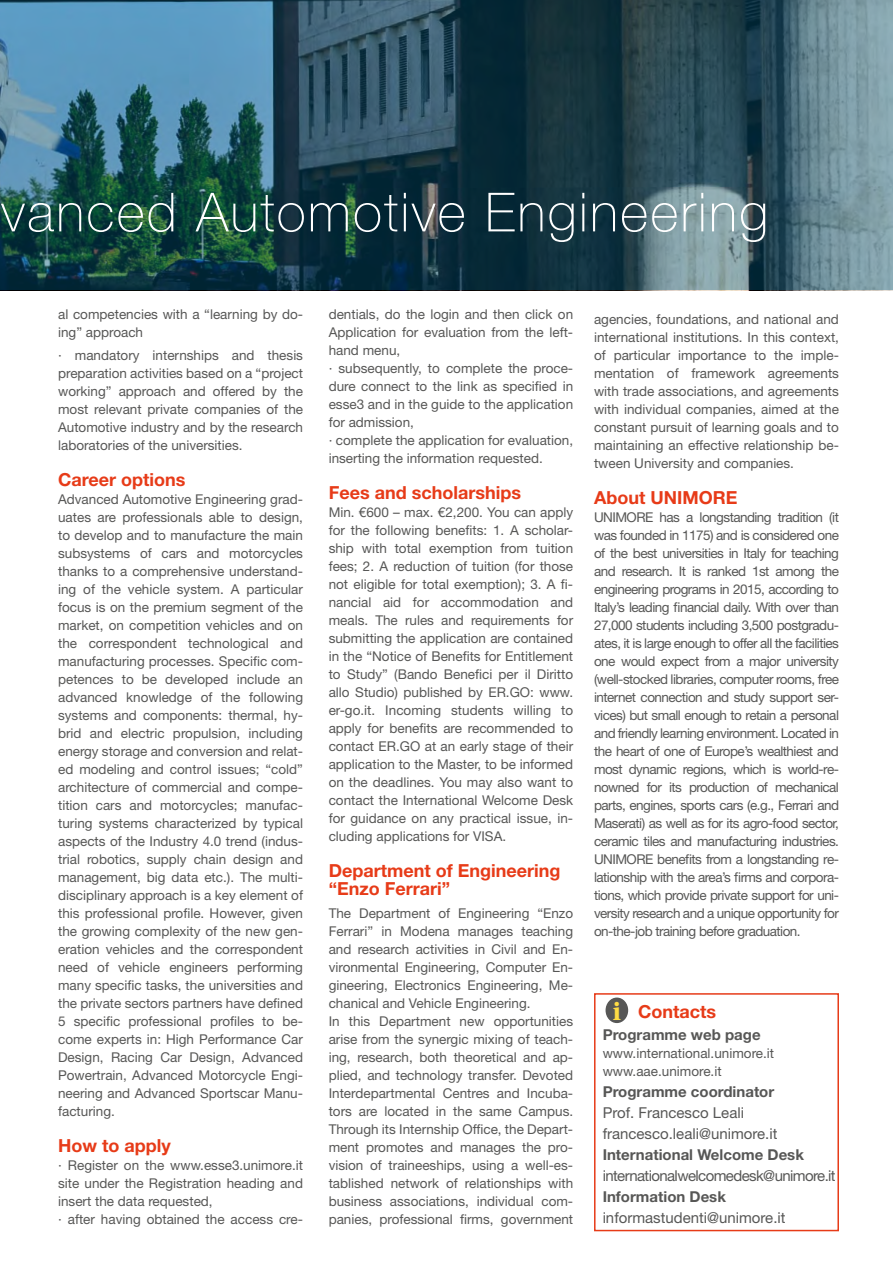
<style>
.page{position:relative;width:893px;height:1263px;background:#fff}
.page>*{position:absolute;margin:0;border:0;box-sizing:border-box;transform-origin:0 0}
.t1{font:100 54px "Helvetica Neue LT Std";letter-spacing:.04em;color:#fff}
.t2{font:700 18px/18px "Helvetica Neue LT Std";color:#e73b18}
.t3{font:700 15px "Helvetica Neue LT Std";color:#575756}
.t4{font:15px/21px "Helvetica Neue LT Std";color:#575756}
.t5{font:15px "Helvetica Neue LT Std";letter-spacing:-.04em;color:#575756}
.t6{font:13.5px/18px "Helvetica Neue LT Std";color:#575756}
.s1{font-family:"Utopia Std";font-size:27px;color:#ffdc44}
</style>
<div class="page">
<svg style="left:0;top:0;width:893px;height:290px;background:#325866"></svg>
<div style="left:594px;top:993px;width:245px;height:238px;border:2px solid #e73b18"></div>
<div style="left:606px;top:998px;width:21px;height:24px;background:#575756;border-radius:50%"></div>
<div style="left:605px;top:997px;width:23px;height:26px;border:2px solid #575756;border-radius:50%"></div>
<h1 class="t1" style="left:1px;top:181px;width:769px">vanced Automotive Engineering</h1>
<p class="t6" style="left:58px;top:305px;width:246px">al competencies with a “learning by do&shy;ing” approach</p>
<p class="t6" style="left:58px;top:346px;width:246px;text-align:justify">· mandatory internships and thesis preparation activities based on a “project working” approach and offered by the most relevant private companies of the Automotive industry and by the research laboratories of the universities.</p>
<h2 class="t2" style="left:58px;top:470px;width:129px">Career options</h2>
<p class="t6" style="left:58px;top:490px;width:246px;text-align:justify">Advanced Automotive Engineering grad&shy;uates are professionals able to design, to develop and to manufacture the main subsystems of cars and motorcycles thanks to a comprehensive understand&shy;ing of the vehicle system. A particular focus is on the premium segment of the market, on competition vehicles and on the correspondent technological and manufacturing processes. Specific com&shy;petences to be developed include an advanced knowledge of the following systems and components: thermal, hy&shy;brid and electric propulsion, including energy storage and conversion and relat&shy;ed modeling and control issues; “cold” architecture of commercial and compe&shy;tition cars and motorcycles; manufac&shy;turing systems characterized by typical aspects of the Industry 4.0 trend (indus&shy;trial robotics, supply chain design and management, big data etc.). The multi&shy;disciplinary approach is a key element of this professional profile. However, given the growing complexity of the new gen&shy;eration vehicles and the correspondent need of vehicle engineers performing many specific tasks, the universities and the private sectors partners have defined 5 specific professional profiles to be&shy;come experts in: High Performance Car Design, Racing Car Design, Advanced Powertrain, Advanced Motorcycle Engi&shy;neering and Advanced Sportscar Manu&shy;facturing.</p>
<h2 class="t2" style="left:58px;top:1136px;width:114px">How to apply</h2>
<p class="t6" style="left:58px;top:1156px;width:246px">· Register on the www.esse3.unimore.it site under the Registration heading and insert the data requested,<br>· after having obtained the access cre-</p>
<p class="t6" style="left:329px;top:305px;width:246px">dentials, do the login and then click on Application for evaluation from the left&shy;hand menu,<br>· subsequently, to complete the proce&shy;dure connect to the link as specified in esse3 and in the guide to the application for admission,<br>· complete the application for evaluation, inserting the information requested.</p>
<h2 class="t2" style="left:329px;top:483px;width:194px">Fees and scholarships</h2>
<p class="t6" style="left:329px;top:503px;width:246px;text-align:justify">Min. €600 – max. €2,200. You can apply for the following benefits: 1. A scholar&shy;ship with total exemption from tuition fees; 2. A reduction of tuition (for those not eligible for total exemption); 3. A fi&shy;nancial aid for accommodation and meals. The rules and requirements for submitting the application are contained in the “Notice of Benefits for Entitlement to Study” (Bando Benefici per il Diritto allo Studio) published by ER.GO: www. er-go.it. Incoming students willing to apply for benefits are recommended to contact ER.GO at an early stage of their application to the Master, to be informed on the deadlines. You may also want to contact the International Welcome Desk for guidance on any practical issue, in&shy;cluding applications for VISA.</p>
<h2 class="t2" style="left:329px;top:861px;width:233px">Department of Engineering “Enzo Ferrari”</h2>
<p class="t6" style="left:329px;top:904px;width:246px">The Department of Engineering “Enzo Ferrari” in Modena manages teaching and research activities in Civil and En&shy;vironmental Engineering, Computer En&shy;gineering, Electronics Engineering, Me&shy;chanical and Vehicle Engineering.<br>In this Department new opportunities arise from the synergic mixing of teach&shy;ing, research, both theoretical and ap&shy;plied, and technology transfer. Devoted Interdepartmental Centres and Incuba&shy;tors are located in the same Campus.<br>Through its Internship Office, the Depart&shy;ment promotes and manages the pro&shy;vision of traineeships, using a well-es&shy;tablished network of relationships with business associations, individual com&shy;panies, professional firms, government</p>
<p class="t6" style="left:594px;top:310px;width:246px;text-align:justify">agencies, foundations, and national and international institutions. In this context, of particular importance to the imple&shy;mentation of framework agreements with trade associations, and agreements with individual companies, aimed at the constant pursuit of learning goals and to maintaining an effective relationship be&shy;tween University and companies.</p>
<h2 class="t2" style="left:594px;top:488px;width:145px">About UNIMORE</h2>
<p class="t6" style="left:594px;top:508px;width:246px;text-align:justify">UNIMORE has a longstanding tradition (it was founded in 1175) and is considered one of the best universities in Italy for teaching and research. It is ranked 1st among the engineering programs in 2015, according to Italy’s leading financial daily. With over than 27,000 students including 3,500 postgradu&shy;ates, it is large enough to offer all the facilities one would expect from a major university (well-stocked libraries, computer rooms, free internet connection and study support ser&shy;vices) but small enough to retain a personal and friendly learning environment. Located in the heart of one of Europe’s wealthiest and most dynamic regions, which is world-re&shy;nowned for its production of mechanical parts, engines, sports cars (e.g., Ferrari and Maserati) as well as for its agro-food sector, ceramic tiles and manufacturing industries.<br>UNIMORE benefits from a longstanding re&shy;lationship with the area’s firms and corpora&shy;tions, which provide private support for uni&shy;versity research and a unique opportunity for on-the-job training before graduation.</p>
<h2 class="t2" style="left:613px;top:1002px;width:105px"><span class="s1">i</span> Contacts</h2>
<p class="t3" style="left:603px;top:1025px;width:160px">Programme web page</p>
<p class="t6" style="left:603px;top:1044px;width:173px">www.international.unimore.it www.aae.unimore.it</p>
<p class="t3" style="left:603px;top:1082px;width:173px">Programme coordinator</p>
<p class="t4" style="left:603px;top:1102px;width:176px">Prof. Francesco Leali francesco.leali@unimore.it</p>
<p class="t3" style="left:603px;top:1145px;width:203px">International Welcome Desk</p>
<p class="t5" style="left:603px;top:1166px;width:235px">internationalwelcomedesk@unimore.it</p>
<p class="t3" style="left:603px;top:1187px;width:125px">Information Desk</p>
<p class="t4" style="left:603px;top:1207px;width:184px">informastudenti@unimore.it</p>
</div>
